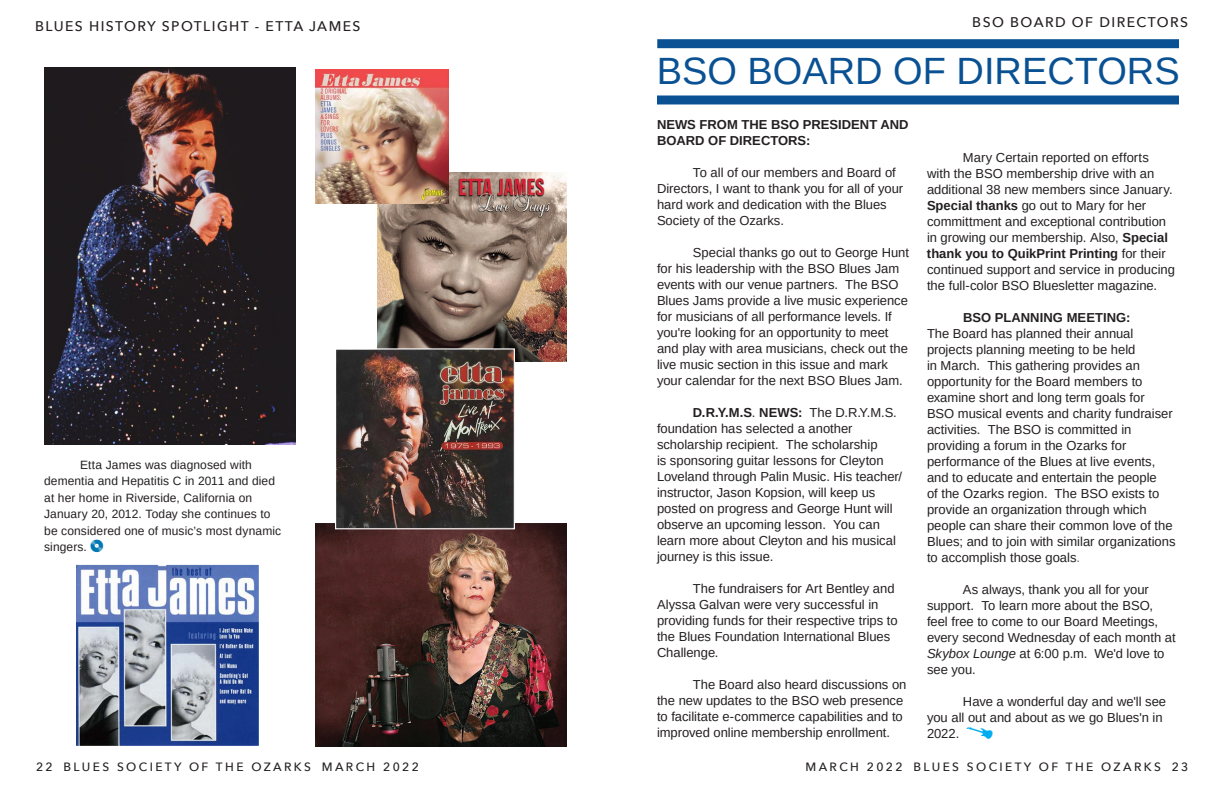
<style>
.page{position:relative;width:1224px;height:792px;background:#fff}
.page>*{position:absolute;margin:0;border:0;box-sizing:border-box;transform-origin:0 0}
.Body{font:38px "Arimo";color:#095192}
.Header_master_page{font:500 14px "Avenir Next";letter-spacing:.1em;color:#231f20}
.t1{font:13px/16px "Arimo";color:#231f20}
.t2{font:700 13px/16px "Arimo";color:#231f20}
.Body-2{font:12px/16.5px "Arimo";letter-spacing:.01em;color:#231f20}
.t3{font:500 12px "Avenir Next";letter-spacing:.2em;color:#231f20}
.s1{font-family:"Rock Star 20";font-size:16px;color:#0078b2}
.s2{font-weight:700}
.s3{color:#656666}
.s4{font-style:italic}
.s5{font-family:"Rock Star 20";font-size:18px;color:#00aeef}
</style>
<div class="page">
<img style="left:315px;top:523px;width:252px;height:224px">
<img style="left:377px;top:173px;width:189px;height:189px">
<img style="left:315px;top:70px;width:133px;height:133px">
<img style="left:76px;top:566px;width:182px;height:179px">
<div style="left:74px;top:564px;width:186px;height:183px;border:1px solid #fff"></div>
<img style="left:337px;top:350px;width:176px;height:177px">
<div style="left:335px;top:348px;width:180px;height:181px;border:1px solid #fff"></div>
<div style="left:657px;top:95px;width:522px;height:9px;background:#095192"></div>
<div style="left:657px;top:39px;width:522px;height:9px;background:#095192"></div>
<img style="left:45px;top:67px;width:251px;height:378px">
<p class="Header_master_page" style="left:35px;top:14px;width:327px">BLUES HISTORY SPOTLIGHT - ETTA JAMES</p>
<p class="Header_master_page" style="left:972px;top:11px;width:217px">BSO BOARD OF DIRECTORS</p>
<p class="Body-2" style="left:44px;top:456px;width:239px;text-indent:36px">Etta James was diagnosed with dementia and Hepatitis C in 2011 and died at her home in Riverside, California on January 20, 2012. Today she continues to be considered one of music’s most dynamic singers. <span class="s1">k</span></p>
<p class="Body" style="left:657px;top:46px;width:524px">BSO BOARD OF DIRECTORS</p>
<p class="t2" style="left:657px;top:117px;width:253px">NEWS FROM THE BSO PRESIDENT AND<br>BOARD OF DIRECTORS:</p>
<p class="t1" style="left:657px;top:165px;width:248px;text-indent:36px">To all of our members and Board of Directors, I want to thank you for all of your hard work and dedication with the Blues Society of the Ozarks.</p>
<p class="t1" style="left:657px;top:245px;width:254px;text-indent:36px">Special thanks go out to George Hunt for his leadership with the BSO Blues Jam events with our venue partners. The BSO Blues Jams provide a live music experience for musicians of all performance levels. If you're looking for an opportunity to meet and play with area musicians, check out the live music section in this issue and mark your calendar for the next BSO Blues Jam.</p>
<p class="t1" style="left:657px;top:405px;width:247px;text-indent:36px"><span class="s2">D.R.Y.M.S</span>. <span class="s2">NEWS:</span> The D.R.Y.M.S. foundation has selected a another scholarship recipient. The scholarship<br>is sponsoring guitar lessons for Cleyton Loveland through Palin Music. His teacher/ instructor, Jason Kopsion, will keep us posted on progress and George Hunt will observe an upcoming lesson. You can learn more about Cleyton and his musical journey is this issue.</p>
<p class="t1" style="left:657px;top:581px;width:242px;text-indent:36px">The fundraisers for Art Bentley and Alyssa Galvan were very successful in providing funds for their respective trips to the Blues Foundation International Blues Challenge.</p>
<p class="t1" style="left:657px;top:677px;width:251px;text-indent:36px">The Board also heard discussions on the new updates to the BSO web presence to facilitate e-commerce capabilities and to improved online membership enrollment.</p>
<p class="t1" style="left:927px;top:149px;width:249px;text-indent:36px">Mary Certain reported on efforts with the BSO membership drive with an additional 38 new members since January.<br><span class="s2">Special thanks</span> go out to Mary for her committment and exceptional contribution in growing our membership. Also, <span class="s2">Special thank you to QuikPrint Printing</span> for their continued support and service in producing the full-color BSO Bluesletter magazine.</p>
<p class="t1" style="left:927px;top:309px;width:250px;text-indent:36px"><span class="s2">BSO PLANNING MEETING:<br></span>The Board has planned their annual projects planning meeting to be held<br>in March. This gathering provides an opportunity for the Board members to examine short and long term goals for<br>BSO musical events and charity fundraiser activities. The BSO is committed in providing a forum in the Ozarks for performance of the Blues at live events, and to educate and entertain the people<br>of the Ozarks region. The BSO exists to provide an organization through which people can share their common love of the Blues; and to join with similar organizations to accomplish those goals<span class="s3">.</span></p>
<p class="t1" style="left:927px;top:581px;width:250px;text-indent:36px">As always, thank you all for your support. To learn more about the BSO, feel free to come to our Board Meetings, every second Wednesday of each month at<br><span class="s4">Skybox Lounge</span> at 6:00 p.m. We'd love to see you.</p>
<p class="t1" style="left:927px;top:693px;width:241px;text-indent:36px">Have a wonderful day and we'll see you all out and about as we go Blues'n in<br>2022. <span class="s5">z</span></p>
<p class="t3" style="left:36px;top:756px;width:384px">22 BLUES SOCIETY OF THE OZARKS MARCH 2022</p>
<p class="t3" style="left:805px;top:756px;width:384px">MARCH 2022 BLUES SOCIETY OF THE OZARKS 23</p>
</div>
